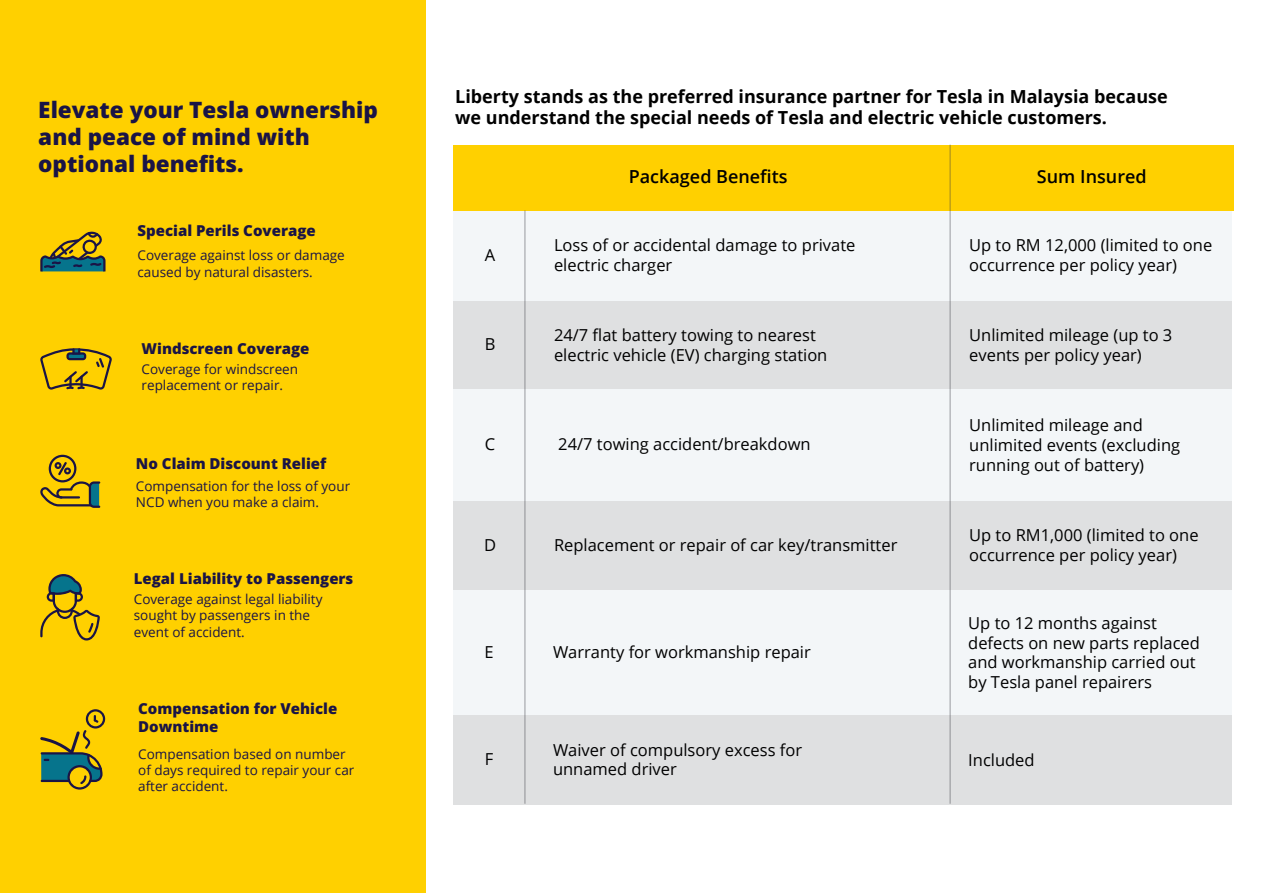
<style>
.page{position:relative;width:1263px;height:893px;background:#fff}
.page>*{position:absolute;margin:0;border:0;box-sizing:border-box;transform-origin:0 0}
.t1{font:800 22.5px/27px "Open Sans";color:#1a1446}
.t2{font:700 18px/21.6px "Open Sans";color:#000}
.t3{font:600 18px "Open Sans";color:#000}
.t4{font:16.5px/19.8px "Open Sans";color:#000}
.t5{font:800 15px/18px "Open Sans";color:#1a1446}
.t6{font:13.5px/16.2px "Open Sans";color:#1a1446}
</style>
<div class="page">
<div style="left:454px;top:145px;width:507px;height:66px;background:#ffd000"></div>
<div style="left:950px;top:145px;width:283px;height:66px;background:#ffd000"></div>
<div style="left:454px;top:300px;width:778px;height:90px;background:#dfe0e1"></div>
<div style="left:454px;top:211px;width:778px;height:89px;background:#f3f6f8"></div>
<div style="left:454px;top:501px;width:778px;height:89px;background:#dfe0e1"></div>
<div style="left:454px;top:390px;width:778px;height:111px;background:#f3f6f8"></div>
<div style="left:454px;top:715px;width:778px;height:89px;background:#dfe0e1"></div>
<div style="left:454px;top:590px;width:778px;height:125px;background:#f3f6f8"></div>
<hr style="left:950px;top:145px;width:1px;height:659px;background:#3b3c43">
<hr style="left:525px;top:210px;width:1px;height:594px;background:#3b3c43">
<div style="left:0;top:0;width:425px;height:893px;background:#ffd000"></div>
<svg style="left:40px;top:455px;width:60px;height:53px"></svg>
<svg style="left:40px;top:348px;width:72px;height:42px"></svg>
<svg style="left:40px;top:709px;width:65px;height:81px"></svg>
<svg style="left:40px;top:231px;width:66px;height:40px"></svg>
<svg style="left:40px;top:574px;width:60px;height:66px"></svg>
<h1 class="t1" style="left:38px;top:95px;width:341px">Elevate your Tesla ownership and peace of mind with optional benefits.</h1>
<p class="t5" style="left:138px;top:221px;width:180px">Special Perils Coverage</p>
<p class="t6" style="left:138px;top:247px;width:209px">Coverage against loss or damage caused by natural disasters.</p>
<p class="t5" style="left:142px;top:339px;width:169px">Windscreen Coverage</p>
<p class="t6" style="left:142px;top:361px;width:158px">Coverage for windscreen replacement or repair.</p>
<p class="t5" style="left:136px;top:454px;width:192px">No Claim Discount Relief</p>
<p class="t6" style="left:136px;top:477px;width:216px">Compensation for the loss of your<br>NCD when you make a claim.</p>
<p class="t5" style="left:134px;top:569px;width:221px">Legal Liability to Passengers</p>
<p class="t6" style="left:134px;top:591px;width:190px">Coverage against legal liability sought by passengers in the event of accident.</p>
<p class="t5" style="left:138px;top:699px;width:201px">Compensation for Vehicle<br>Downtime</p>
<p class="t6" style="left:138px;top:745px;width:218px">Compensation based on number of days required to repair your car after accident.</p>
<p class="t2" style="left:455px;top:85px;width:714px">Liberty stands as the preferred insurance partner for Tesla in Malaysia because we understand the special needs of Tesla and electric vehicle customers.</p>
<p class="t4" style="left:485px;top:244px;width:12px">A</p>
<p class="t4" style="left:485px;top:334px;width:12px">B</p>
<p class="t4" style="left:485px;top:434px;width:12px">C</p>
<p class="t4" style="left:484px;top:534px;width:14px">D</p>
<p class="t4" style="left:484px;top:641px;width:11px">E</p>
<p class="t4" style="left:485px;top:748px;width:10px">F</p>
<p class="t3" style="left:629px;top:164px;width:160px">Packaged Benefits</p>
<p class="t3" style="left:1037px;top:164px;width:111px">Sum Insured</p>
<p class="t4" style="left:554px;top:235px;width:303px">Loss of or accidental damage to private electric charger</p>
<p class="t4" style="left:969px;top:235px;width:245px">Up to RM 12,000 (limited to one occurrence per policy year)</p>
<p class="t4" style="left:554px;top:325px;width:275px">24/7 flat battery towing to nearest electric vehicle (EV) charging station</p>
<p class="t4" style="left:969px;top:325px;width:205px">Unlimited mileage (up to 3 events per policy year)</p>
<p class="t4" style="left:558px;top:434px;width:254px">24/7 towing accident/breakdown</p>
<p class="t4" style="left:969px;top:415px;width:212px">Unlimited mileage and unlimited events (excluding running out of battery)</p>
<p class="t4" style="left:554px;top:534px;width:345px">Replacement or repair of car key/transmitter</p>
<p class="t4" style="left:969px;top:525px;width:231px">Up to RM1,000 (limited to one occurrence per policy year)</p>
<p class="t4" style="left:553px;top:641px;width:259px">Warranty for workmanship repair</p>
<p class="t4" style="left:553px;top:739px;width:251px">Waiver of compulsory excess for unnamed driver</p>
<p class="t4" style="left:968px;top:612px;width:233px">Up to 12 months against defects on new parts replaced and workmanship carried out by Tesla panel repairers</p>
<p class="t4" style="left:968px;top:750px;width:68px">Included</p>
</div>
